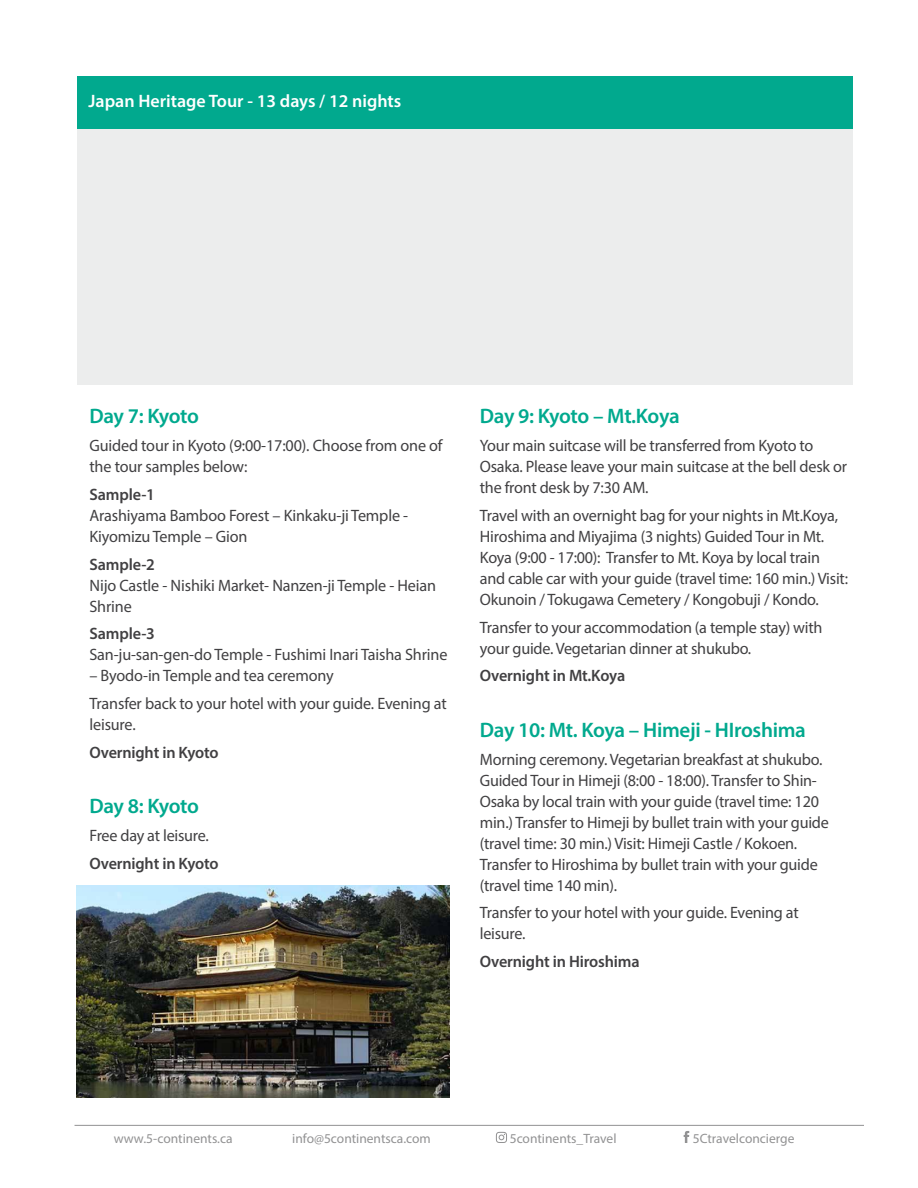
<style>
.page{position:relative;width:918px;height:1188px;background:#fff}
.page>*{position:absolute;margin:0;border:0;box-sizing:border-box;transform-origin:0 0}
.t1{font:600 21px "Myriad Pro";letter-spacing:-.015em;color:#01a98e}
.t2{font:600 18px "Myriad Pro";color:#fff}
.t3{font:16.5px/21px "Myriad Pro";letter-spacing:-.015em;color:#414042}
.t4{font:600 16.5px "Myriad Pro";letter-spacing:-.01em;color:#414042}
.t5{font:13.5px "Myriad Pro";color:#929293}
</style>
<div class="page">
<div style="left:77px;top:128px;width:776px;height:256px;background:#eceded"></div>
<div style="left:77px;top:76px;width:776px;height:52px;background:#01a98e"></div>
<svg style="left:496px;top:1132px;width:11px;height:11px"></svg>
<svg style="left:684px;top:1131px;width:5px;height:12px"></svg>
<hr style="left:75px;top:1125px;width:789px;height:1px;background:#929293">
<img style="left:76px;top:886px;width:373px;height:211px">
<p class="t2" style="left:89px;top:90px;width:314px">Japan Heritage Tour - 13 days / 12 nights</p>
<p class="t1" style="left:89px;top:403px;width:111px">Day 7: Kyoto</p>
<p class="t3" style="left:89px;top:435px;width:355px">Guided tour in Kyoto (9:00-17:00). Choose from one of the tour samples below:</p>
<p class="t4" style="left:89px;top:484px;width:67px">Sample-1</p>
<p class="t3" style="left:89px;top:505px;width:320px">Arashiyama Bamboo Forest – Kinkaku-ji Temple -<br>Kiyomizu Temple – Gion</p>
<p class="t4" style="left:89px;top:554px;width:67px">Sample-2</p>
<p class="t3" style="left:89px;top:574px;width:348px">Nijo Castle - Nishiki Market- Nanzen-ji Temple - Heian<br>Shrine</p>
<p class="t4" style="left:89px;top:623px;width:67px">Sample-3</p>
<p class="t3" style="left:89px;top:644px;width:360px">San-ju-san-gen-do Temple - Fushimi Inari Taisha Shrine</p>
<p class="t3" style="left:89px;top:662px;width:359px;line-height:27.8px">– Byodo-in Temple and tea ceremony<br>Transfer back to your hotel with your guide. Evening at</p>
<p class="t3" style="left:89px;top:714px;width:48px">leisure.</p>
<p class="t4" style="left:89px;top:742px;width:131px">Overnight in Kyoto</p>
<p class="t1" style="left:89px;top:793px;width:111px">Day 8: Kyoto</p>
<p class="t3" style="left:89px;top:825px;width:121px">Free day at leisure.</p>
<p class="t4" style="left:89px;top:853px;width:131px">Overnight in Kyoto</p>
<p class="t1" style="left:480px;top:403px;width:201px">Day 9: Kyoto – Mt.Koya</p>
<p class="t3" style="left:480px;top:435px;width:369px">Your main suitcase will be transferred from Kyoto to<br>Osaka. Please leave your main suitcase at the bell desk or the front desk by 7:30 AM.</p>
<p class="t3" style="left:480px;top:505px;width:370px">Travel with an overnight bag for your nights in Mt.Koya, Hiroshima and Miyajima (3 nights) Guided Tour in Mt.<br>Koya (9:00 - 17:00): Transfer to Mt. Koya by local train and cable car with your guide (travel time: 160 min.) Visit:<br>Okunoin / Tokugawa Cemetery / Kongobuji / Kondo.</p>
<p class="t3" style="left:480px;top:616px;width:344px">Transfer to your accommodation (a temple stay) with your guide. Vegetarian dinner at shukubo.</p>
<p class="t4" style="left:480px;top:665px;width:147px">Overnight in Mt.Koya</p>
<p class="t1" style="left:480px;top:716px;width:328px">Day 10: Mt. Koya – Himeji - HIroshima</p>
<p class="t3" style="left:480px;top:748px;width:351px">Morning ceremony. Vegetarian breakfast at shukubo.<br>Guided Tour in Himeji (8:00 - 18:00). Transfer to Shin-Osaka by local train with your guide (travel time: 120 min.) Transfer to Himeji by bullet train with your guide (travel time: 30 min.) Visit: Himeji Castle / Kokoen.<br>Transfer to Hiroshima by bullet train with your guide (travel time 140 min).</p>
<p class="t3" style="left:480px;top:902px;width:320px">Transfer to your hotel with your guide. Evening at leisure.</p>
<p class="t4" style="left:480px;top:951px;width:161px">Overnight in Hiroshima</p>
<p class="t5" style="left:114px;top:1130px;width:120px">www.5-continents.ca</p>
<p class="t5" style="left:292px;top:1130px;width:140px">info@5continentsca.com</p>
<p class="t5" style="left:510px;top:1130px;width:108px">5continents_Travel</p>
<p class="t5" style="left:693px;top:1130px;width:103px">5Ctravelconcierge</p>
</div>
